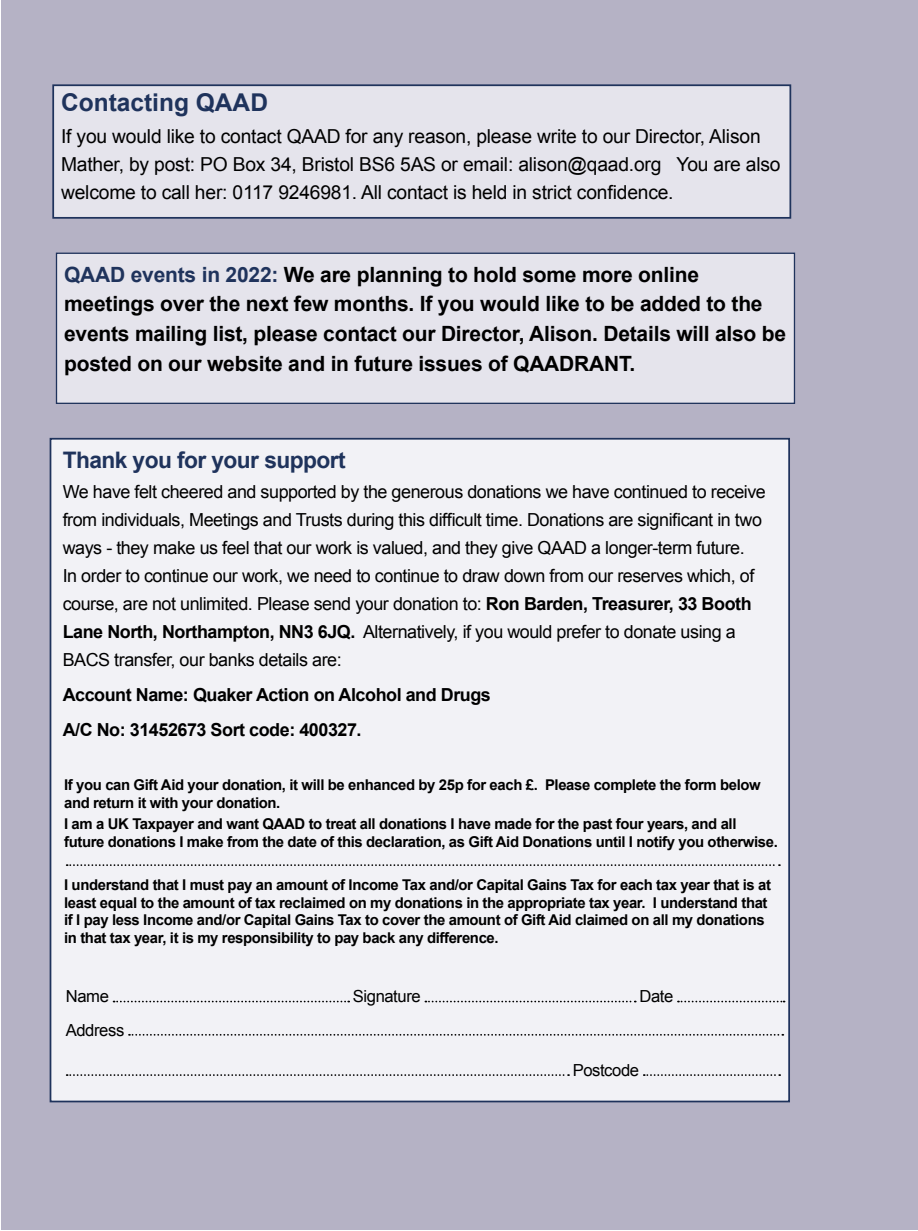
<style>
.page{position:relative;width:918px;height:1231px;background:#fff}
.page>*{position:absolute;margin:0;border:0;box-sizing:border-box;transform-origin:0 0}
.t1{font:700 24.5px "Arial";color:#1f335c}
.t2{font:700 22.75px "Arial";letter-spacing:-.025em;color:#1f335c}
.t3{font:700 21px/29.8px "Arial";letter-spacing:-.01em;color:#000}
.t4{font:19.25px/28px "Arial";letter-spacing:-.01em;color:#000}
.t5{font:17.85px/28px "Arial";letter-spacing:-.025em;color:#000}
.t6{font:700 17.85px/35px "Arial";letter-spacing:-.025em;color:#000}
.t7{font:16.62px "Arial";letter-spacing:-.025em;color:#000}
.t8{font:700 14.88px/17.8px "Arial";letter-spacing:-.025em;color:#000}
.s1{color:#1f335c}
.s2{font-weight:700}
</style>
<div class="page">
<div style="left:1px;top:0;width:917px;height:1229px;background:#b5b2c5"></div>
<div style="left:50px;top:438px;width:740px;height:664px;background:#f2f2f6;border:2px solid #1f335c"></div>
<div style="left:53px;top:85px;width:737px;height:133px;background:#e5e4ec"></div>
<div style="left:52px;top:84px;width:739px;height:135px;border:2px solid #1f335c"></div>
<svg style="left:114px;top:1000px;width:235px;height:2px"></svg>
<svg style="left:425px;top:1000px;width:211px;height:2px"></svg>
<svg style="left:678px;top:1000px;width:106px;height:2px"></svg>
<svg style="left:129px;top:1033px;width:654px;height:2px"></svg>
<svg style="left:67px;top:1074px;width:502px;height:1px"></svg>
<svg style="left:644px;top:1074px;width:136px;height:1px"></svg>
<svg style="left:67px;top:864px;width:713px;height:1px"></svg>
<div style="left:56px;top:253px;width:738px;height:150px;background:#e5e4ec"></div>
<div style="left:56px;top:252px;width:739px;height:152px;border:1px solid #1f335c"></div>
<h1 class="t1" style="left:61px;top:86px;width:208px">Contacting QAAD</h1>
<p class="t4" style="left:61px;top:122px;width:721px">If you would like to contact QAAD for any reason, please write to our Director, Alison<br>Mather, by post: PO Box 34, Bristol BS6 5AS or email: alison@qaad.org You are also welcome to call her: 0117 9246981. All contact is held in strict confidence.</p>
<p class="t3" style="left:64px;top:260px;width:723px"><span class="s1">QAAD events in 2022:</span> We are planning to hold some more online meetings over the next few months. If you would like to be added to the events mailing list, please contact our Director, Alison. Details will also be posted on our website and in future issues of QAADRANT.</p>
<h2 class="t2" style="left:63px;top:445px;width:284px">Thank you for your support</h2>
<p class="t5" style="left:63px;top:478px;width:705px">We have felt cheered and supported by the generous donations we have continued to receive from individuals, Meetings and Trusts during this difficult time. Donations are significant in two ways - they make us feel that our work is valued, and they give QAAD a longer-term future.<br>In order to continue our work, we need to continue to draw down from our reserves which, of course, are not unlimited. Please send your donation to: <span class="s2">Ron Barden, Treasurer, 33 Booth Lane North, Northampton, NN3 6JQ.</span> Alternatively, if you would prefer to donate using a BACS transfer, our banks details are:</p>
<p class="t6" style="left:63px;top:678px;width:430px">Account Name: Quaker Action on Alcohol and Drugs<br>A/C No: 31452673 Sort code: 400327.</p>
<p class="t8" style="left:64px;top:776px;width:698px">If you can Gift Aid your donation, it will be enhanced by 25p for each £. Please complete the form below and return it with your donation.</p>
<p class="t8" style="left:64px;top:815px;width:715px">I am a UK Taxpayer and want QAAD to treat all donations I have made for the past four years, and all future donations I make from the date of this declaration, as Gift Aid Donations until I notify you otherwise.</p>
<p class="t8" style="left:64px;top:876px;width:708px">I understand that I must pay an amount of Income Tax and/or Capital Gains Tax for each tax year that is at least equal to the amount of tax reclaimed on my donations in the appropriate tax year. I understand that if I pay less Income and/or Capital Gains Tax to cover the amount of Gift Aid claimed on all my donations in that tax year, it is my responsibility to pay back any difference.</p>
<p class="t7" style="left:66px;top:985px;width:45px">Name</p>
<p class="t7" style="left:353px;top:985px;width:69px">Signature</p>
<p class="t7" style="left:639px;top:985px;width:35px">Date</p>
<p class="t7" style="left:66px;top:1018px;width:60px">Address</p>
<p class="t7" style="left:573px;top:1059px;width:68px">Postcode</p>
</div>
